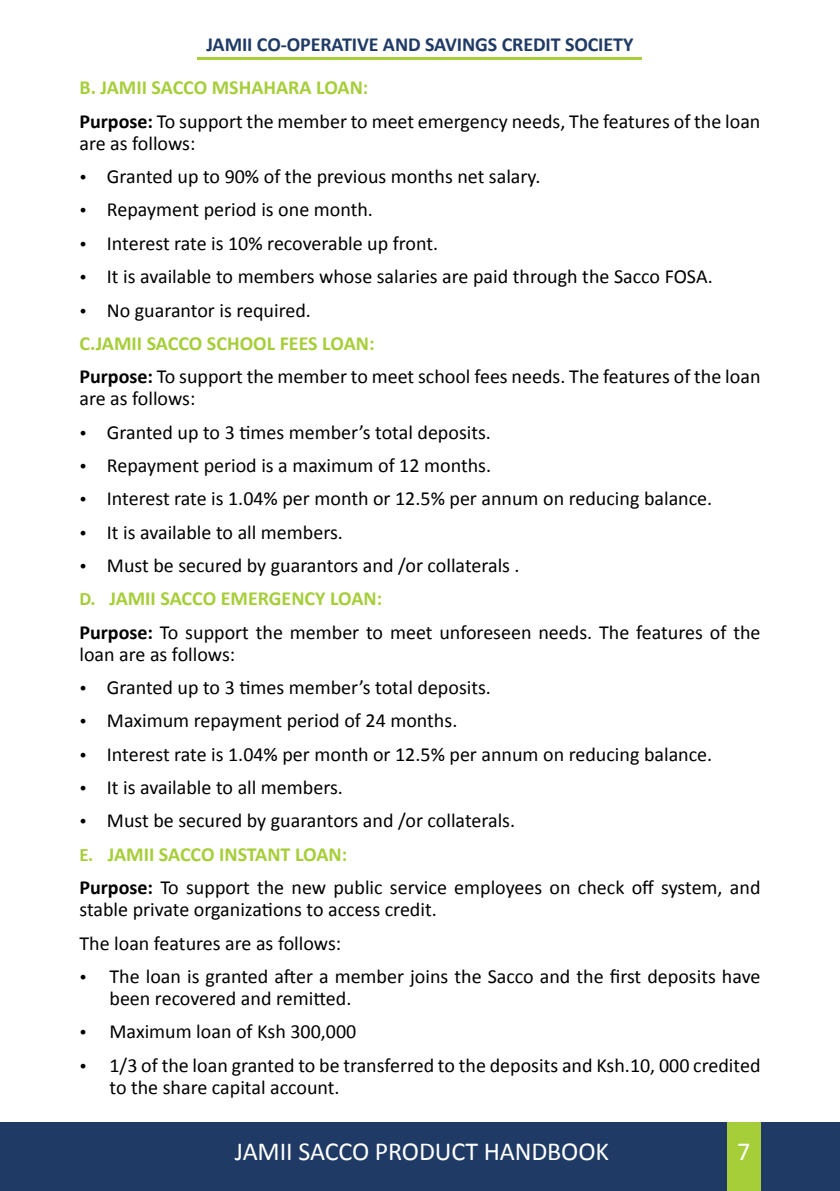
<style>
.page{position:relative;width:840px;height:1191px;background:#fff}
.page>*{position:absolute;margin:0;border:0;box-sizing:border-box;transform-origin:0 0}
.t1{font:26px "Calibri";letter-spacing:-.005em;color:#fff}
.t2{font:20px/33.4px "Calibri";color:#000}
.t3{font:700 20px "Calibri";letter-spacing:-.005em;color:#1f3b65}
.s1{font-weight:700;color:#a6ce39}
.s2{font-weight:700}
.s3{font-weight:700;font-size:19px;color:#a6ce39}
</style>
<div class="page">
<div style="left:0;top:1123px;width:839px;height:68px;background:#1f3b65"></div>
<div style="left:726px;top:1123px;width:34px;height:68px;background:#a6ce39"></div>
<hr style="left:198px;top:57px;width:444px;height:2px;background:#a6ce39">
<p class="t3" style="left:206px;top:31px;width:428px">JAMII CO-OPERATIVE AND SAVINGS CREDIT SOCIETY</p>
<p class="t2" style="left:79px;top:71px;width:682px"><span class="s1">B. JAMII SACCO MSHAHARA LOAN:<br></span><span class="s2">Purpose:</span> To support the member to meet emergency needs, The features of the loan</p>
<p class="t2" style="left:79px;top:126px;width:117px">are as follows:</p>
<p class="t2" style="left:79px;top:160px;width:462px">• Granted up to 90% of the previous months net salary.</p>
<p class="t2" style="left:79px;top:193px;width:295px">• Repayment period is one month.</p>
<p class="t2" style="left:79px;top:226px;width:360px">• Interest rate is 10% recoverable up front.</p>
<p class="t2" style="left:79px;top:260px;width:634px">• It is available to members whose salaries are paid through the Sacco FOSA.</p>
<p class="t2" style="left:79px;top:293px;width:682px">• No guarantor is required.<br><span class="s1">C.JAMII SACCO SCHOOL FEES LOAN:<br></span><span class="s2">Purpose:</span> To support the member to meet school fees needs. The features of the loan</p>
<p class="t2" style="left:79px;top:382px;width:117px">are as follows:</p>
<p class="t2" style="left:79px;top:415px;width:413px">• Granted up to 3 times member’s total deposits.</p>
<p class="t2" style="left:79px;top:448px;width:413px">• Repayment period is a maximum of 12 months.</p>
<p class="t2" style="left:79px;top:482px;width:634px">• Interest rate is 1.04% per month or 12.5% per annum on reducing balance.</p>
<p class="t2" style="left:79px;top:515px;width:265px">• It is available to all members.</p>
<p class="t2" style="left:79px;top:549px;width:682px">• Must be secured by guarantors and /or collaterals .<br><span class="s3">D.</span> <span class="s1">JAMII SACCO EMERGENCY LOAN:<br></span><span class="s2">Purpose:</span> To support the member to meet unforeseen needs. The features of the</p>
<p class="t2" style="left:79px;top:637px;width:157px">loan are as follows:</p>
<p class="t2" style="left:79px;top:671px;width:413px">• Granted up to 3 times member’s total deposits.</p>
<p class="t2" style="left:79px;top:704px;width:379px">• Maximum repayment period of 24 months.</p>
<p class="t2" style="left:79px;top:737px;width:634px">• Interest rate is 1.04% per month or 12.5% per annum on reducing balance.</p>
<p class="t2" style="left:79px;top:771px;width:265px">• It is available to all members.</p>
<p class="t2" style="left:79px;top:804px;width:682px">• Must be secured by guarantors and /or collaterals.<br><span class="s3">E.</span> <span class="s1">JAMII SACCO INSTANT LOAN:<br></span><span class="s2">Purpose:</span> To support the new public service employees on check off system, and</p>
<p class="t2" style="left:79px;top:893px;width:358px">stable private organizations to access credit.<br>The loan features are as follows:</p>
<p class="t2" style="left:109px;top:965px;width:652px;line-height:22px;text-indent:-30px">• The loan is granted after a member joins the Sacco and the first deposits have been recovered and remitted.</p>
<p class="t2" style="left:79px;top:1015px;width:278px">• Maximum loan of Ksh 300,000</p>
<p class="t2" style="left:109px;top:1054px;width:652px;line-height:22px;text-indent:-30px">• 1/3 of the loan granted to be transferred to the deposits and Ksh.10, 000 credited to the share capital account.</p>
<h1 class="t1" style="left:235px;top:1134px;width:375px">JAMII SACCO PRODUCT HANDBOOK</h1>
<h1 class="t1" style="left:736px;top:1135px;width:15px">7</h1>
</div>
